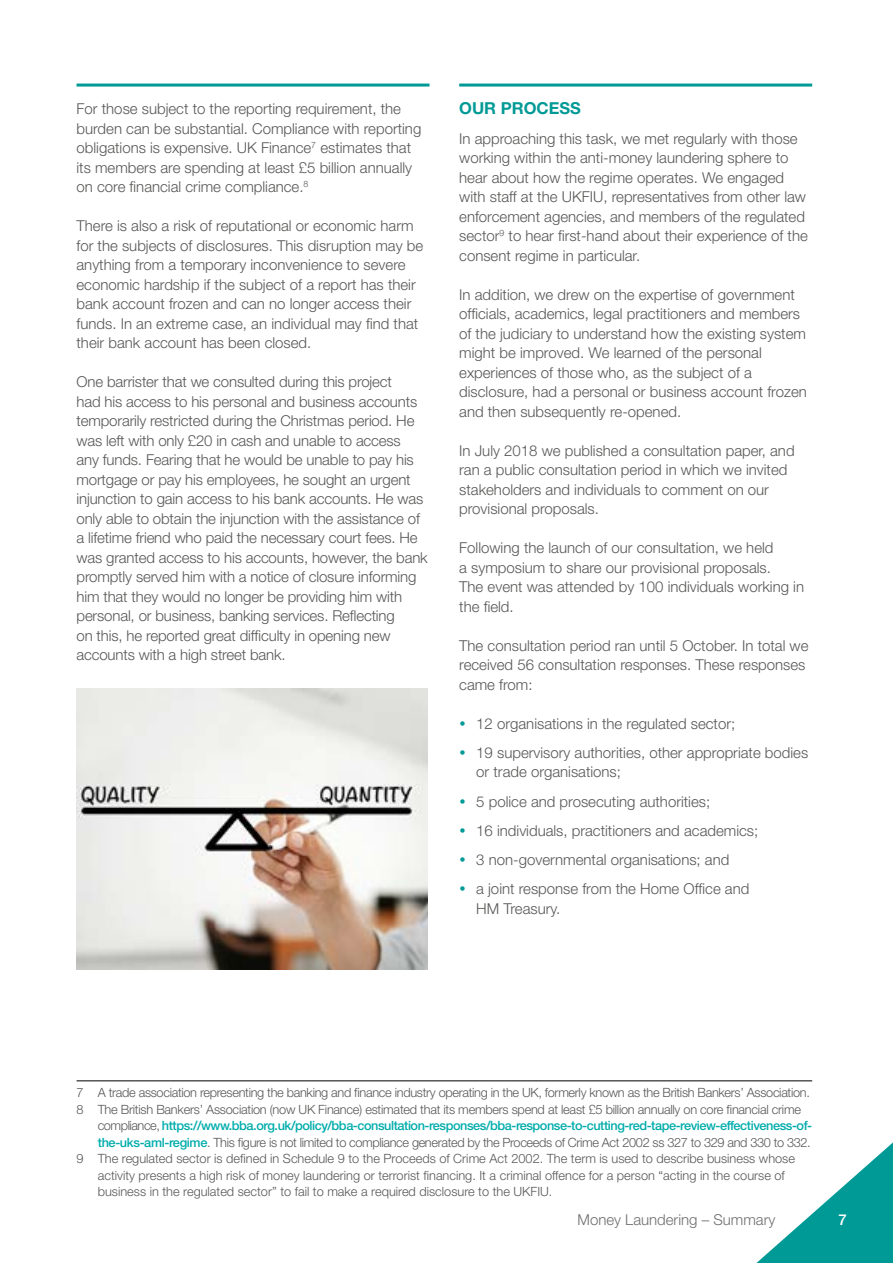
<style>
.page{position:relative;width:893px;height:1263px;background:#fff}
.page>*{position:absolute;margin:0;border:0;box-sizing:border-box;transform-origin:0 0}
.Subheading_A{font:700 16.5px "Helvetica Neue LT Pro";color:#009a96}
.Body_text{font:300 15px/19.5px "Helvetica Neue LT Pro";color:#575756}
.t1{font:300 15px "Helvetica Neue LT Pro";color:#706f6f}
.t2{font:500 15px "Helvetica Neue LT Pro";color:#fff}
.Footnotes{font:300 12.75px/16.5px "Helvetica Neue LT Pro";letter-spacing:-.02em;color:#575756}
.Footnotes-2{font:300 12.75px/16.5px "Helvetica Neue LT Pro";color:#575756}
.s1{font-weight:500;color:#00acab}
</style>
<div class="page">
<svg style="left:756px;top:1142px;width:137px;height:121px"></svg>
<hr style="left:77px;top:84px;width:352px;height:3px;background:#009a96">
<hr style="left:459px;top:84px;width:353px;height:3px;background:#009a96">
<img style="left:77px;top:689px;width:351px;height:280px">
<hr style="left:77px;top:1080px;width:735px;height:1px;background:#000">
<p class="Body_text" style="left:77px;top:99px;width:346px">For those subject to the reporting requirement, the burden can be substantial. Compliance with reporting obligations is expensive. UK Finance<sup>7</sup> estimates that its members are spending at least £5 billion annually on core financial crime compliance.<sup>8</sup></p>
<p class="Body_text" style="left:77px;top:216px;width:348px">There is also a risk of reputational or economic harm for the subjects of disclosures. This disruption may be anything from a temporary inconvenience to severe economic hardship if the subject of a report has their bank account frozen and can no longer access their funds. In an extreme case, an individual may find that their bank account has been closed.</p>
<p class="Body_text" style="left:77px;top:372px;width:353px">One barrister that we consulted during this project<br>had his access to his personal and business accounts temporarily restricted during the Christmas period. He was left with only £20 in cash and unable to access<br>any funds. Fearing that he would be unable to pay his mortgage or pay his employees, he sought an urgent injunction to gain access to his bank accounts. He was only able to obtain the injunction with the assistance of a lifetime friend who paid the necessary court fees. He was granted access to his accounts, however, the bank promptly served him with a notice of closure informing him that they would no longer be providing him with personal, or business, banking services. Reflecting<br>on this, he reported great difficulty in opening new accounts with a high street bank.</p>
<p class="Subheading_A" style="left:459px;top:98px;width:123px">OUR PROCESS</p>
<p class="Body_text" style="left:459px;top:128px;width:350px">In approaching this task, we met regularly with those working within the anti-money laundering sphere to hear about how the regime operates. We engaged with staff at the UKFIU, representatives from other law enforcement agencies, and members of the regulated sector<sup>9</sup> to hear first-hand about their experience of the consent regime in particular.</p>
<p class="Body_text" style="left:459px;top:284px;width:349px">In addition, we drew on the expertise of government officials, academics, legal practitioners and members of the judiciary to understand how the existing system might be improved. We learned of the personal experiences of those who, as the subject of a disclosure, had a personal or business account frozen and then subsequently re-opened.</p>
<p class="Body_text" style="left:459px;top:440px;width:337px">In July 2018 we published a consultation paper, and ran a public consultation period in which we invited stakeholders and individuals to comment on our provisional proposals.</p>
<p class="Body_text" style="left:459px;top:538px;width:346px">Following the launch of our consultation, we held<br>a symposium to share our provisional proposals.<br>The event was attended by 100 individuals working in the field.</p>
<p class="Body_text" style="left:459px;top:635px;width:351px">The consultation period ran until 5 October. In total we received 56 consultation responses. These responses came from:</p>
<p class="Body_text" style="left:476px;top:713px;width:260px">12 organisations in the regulated sector;</p>
<p class="Body_text" style="left:476px;top:742px;width:334px">19 supervisory authorities, other appropriate bodies or trade organisations;</p>
<p class="Body_text" style="left:476px;top:791px;width:235px">5 police and prosecuting authorities;</p>
<p class="Body_text" style="left:476px;top:820px;width:283px">16 individuals, practitioners and academics;</p>
<p class="Body_text" style="left:476px;top:850px;width:255px">3 non-governmental organisations; and</p>
<p class="Body_text" style="left:476px;top:879px;width:275px">a joint response from the Home Office and<br>HM Treasury.</p>
<p class="Footnotes" style="left:77px;top:1084px;width:735px">7 A trade association representing the banking and finance industry operating in the UK, formerly known as the British Bankers’ Association.</p>
<p class="Footnotes" style="left:98px;top:1101px;width:716px;text-indent:-21px">8 The British Bankers’ Association (now UK Finance) estimated that its members spend at least £5 billion annually on core financial crime compliance, <span class="s1">https://www.bba.org.uk/policy/bba-consultation-responses/bba-response-to-cutting-red-tape-review-effectiveness-of&shy;the-uks-aml-regime</span>. This figure is not limited to compliance generated by the Proceeds of Crime Act 2002 ss 327 to 329 and 330 to 332.</p>
<p class="Footnotes-2" style="left:98px;top:1150px;width:699px;text-indent:-21px">9 The regulated sector is defined in Schedule 9 to the Proceeds of Crime Act 2002. The term is used to describe business whose activity presents a high risk of money laundering or terrorist financing. It a criminal offence for a person “acting in the course of business in the regulated sector” to fail to make a required disclosure to the UKFIU.</p>
<p class="t1" style="left:577px;top:1210px;width:199px">Money Laundering – Summary</p>
<p class="t2" style="left:839px;top:1210px;width:10px">7</p>
</div>
